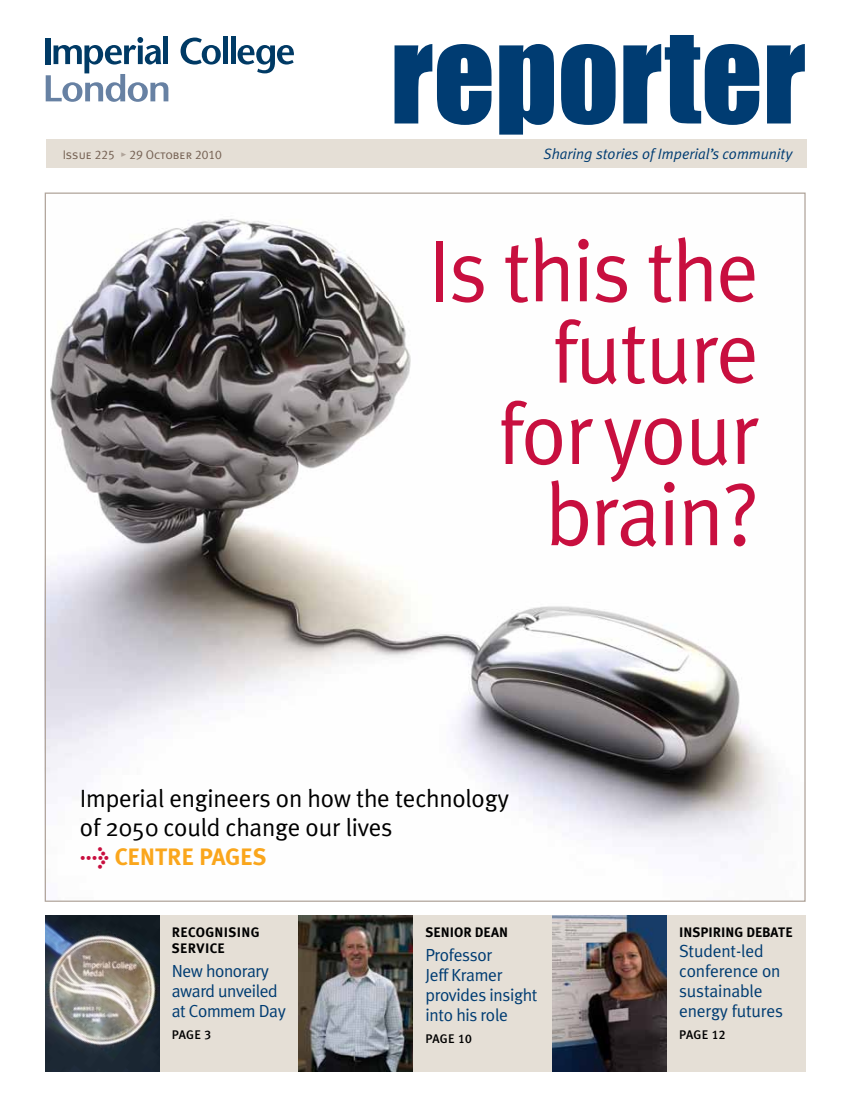
<style>
.page{position:relative;width:851px;height:1117px;background:#fff}
.page>*{position:absolute;margin:0;border:0;box-sizing:border-box;transform-origin:0 0}
.t1{font:120.38px "Impact";color:#003c72}
.t2{font:88.75px/81.2px "Meta Plus Normal";letter-spacing:-.02em;color:#c80f3f;text-align:center}
.t3{font:87.5px/81.2px "Meta Plus Normal";letter-spacing:-.02em;color:#c80f3f;text-align:right}
.t4{font:25px/28.8px "Meta Plus Normal";letter-spacing:-.01em;color:#000}
.t5{font:700 23.75px "Meta Plus";color:#faa61c}
.t6{font:17.5px/20px "Meta Plus Normal";letter-spacing:-.02em;color:#003c72}
.t7{font:italic 15px "Meta Plus Normal";color:#003c72}
.t8{font:13.75px/16.2px "Meta Plus Bold Caps";letter-spacing:.025em;color:#000}
.t9{font:13.75px "Meta Plus Bold Caps";color:#000}
.t10{font:12.5px "Meta Plus Normal Caps";color:#756153}
.t11{font:12.5px "Meta Plus Medium Caps";letter-spacing:.025em;color:#000}
.s1{color:#b0a49a}
.s2{font-size:87.5px}
.s3{color:#c80f3f}
</style>
<div class="page">
<svg style="left:180px;top:38px;width:41px;height:27px"></svg>
<div style="left:223px;top:37px;width:5px;height:27px;background:#003a65"></div>
<hr style="left:231px;top:37px;width:4px;height:27px;background:#003a65">
<svg style="left:237px;top:45px;width:57px;height:28px"></svg>
<svg style="left:46px;top:37px;width:122px;height:65px"></svg>
<div style="left:46px;top:139px;width:760px;height:29px;background:#e5dfd6"></div>
<div style="left:48px;top:915px;width:757px;height:156px;background:#e5dfd6"></div>
<img style="left:298px;top:915px;width:115px;height:156px">
<img style="left:45px;top:915px;width:114px;height:156px">
<img style="left:552px;top:915px;width:114px;height:156px">
<img style="left:47px;top:219px;width:733px;height:628px">
<h1 class="t1" style="left:390px;top:-17px;width:417px">REPORTER</h1>
<p class="t10" style="left:63px;top:147px;width:161px">Issue 225 <span class="s1">•</span> 29 October 2010</p>
<p class="t7" style="left:543px;top:145px;width:250px">Sharing stories of Imperial’s community</p>
<h3 class="t3" style="left:428px;top:229px;width:332px">Is this the future</h3>
<h2 class="t2" style="left:498px;top:391px;width:263px"><span class="s2">for</span> your brain?</h2>
<h3 class="t4" style="left:80px;top:783px;width:430px">Imperial engineers on how the technology of 2050 could change our lives</h3>
<h3 class="t5" style="left:80px;top:842px;width:188px"><span class="s3">&gt;</span> CENTRE PAGES</h3>
<p class="t8" style="left:172px;top:923px;width:89px">RECOGNISING<br>SERVICE</p>
<p class="t6" style="left:172px;top:960px;width:115px">New honorary award unveiled at Commem Day</p>
<p class="t11" style="left:172px;top:1027px;width:41px">PAGE 3</p>
<p class="t8" style="left:425px;top:923px;width:84px">SENIOR DEAN</p>
<p class="t6" style="left:425px;top:944px;width:113px">Professor<br>Jeff Kramer provides insight into his role</p>
<p class="t11" style="left:425px;top:1030px;width:48px">PAGE 10</p>
<p class="t9" style="left:679px;top:924px;width:115px">I NSPIRING DEBATE</p>
<p class="t6" style="left:679px;top:940px;width:105px">Student-led conference on sustainable energy futures</p>
<p class="t11" style="left:679px;top:1027px;width:48px">PAGE 12</p>
</div>
